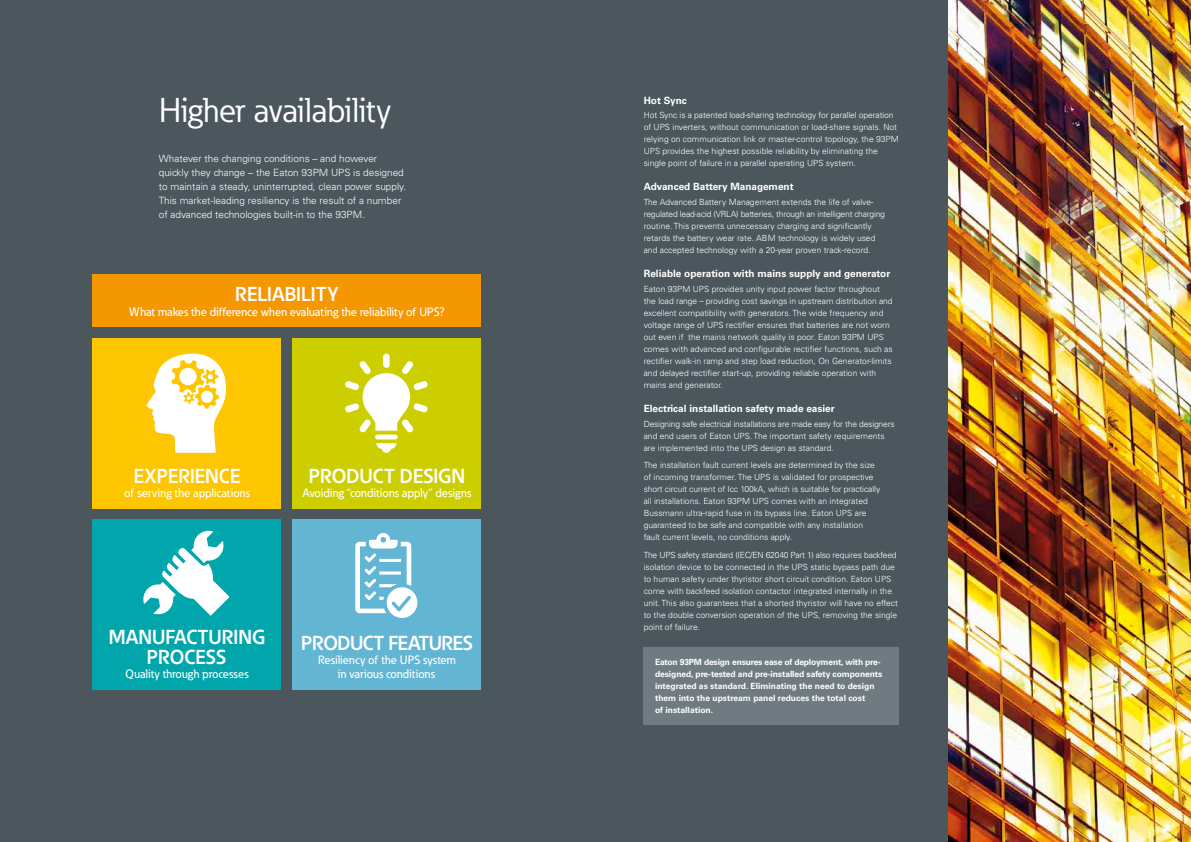
<style>
.page{position:relative;width:1191px;height:842px;background:#fff}
.page>*{position:absolute;margin:0;border:0;box-sizing:border-box;transform-origin:0 0}
.t1{font:34px "Eaton";color:#fff}
.t2{font:700 20px/20px "Eaton";color:#fff;text-align:center}
.t3{font:700 20px "Eaton";letter-spacing:-.025em;color:#fff}
.t4{font:500 12px/14.4px "Eaton";color:#fff;text-align:center}
.t5{font:300 10px/14px "Univers LT Std";color:#fff}
.t6{font:700 10px "Univers LT Std";color:#fff}
.t7{font:300 8.5px/12px "Univers LT Std";color:#fff}
.t8{font:700 8.5px/12px "Univers LT Std";letter-spacing:-.01em;color:#fff}
</style>
<div class="page">
<img style="left:947px;top:0;width:244px;height:842px">
<div style="left:0;top:0;width:947px;height:842px;background:#4c575d"></div>
<div style="left:92px;top:338px;width:189px;height:170px;background:#fdc601"></div>
<div style="left:92px;top:274px;width:388px;height:53px;background:#f49700"></div>
<div style="left:292px;top:338px;width:188px;height:170px;background:#cdce00"></div>
<div style="left:92px;top:520px;width:189px;height:170px;background:#00a6ab"></div>
<div style="left:292px;top:520px;width:188px;height:170px;background:#62b5d3"></div>
<svg style="left:146px;top:354px;width:80px;height:99px"></svg>
<div style="left:375px;top:434px;width:22px;height:5px;background:#fff;border-radius:2px"></div>
<svg style="left:376px;top:443px;width:20px;height:10px"></svg>
<div style="left:383px;top:354px;width:7px;height:14px;background:#fff;border-radius:3px"></div>
<svg style="left:345px;top:361px;width:83px;height:71px"></svg>
<svg style="left:143px;top:530px;width:86px;height:86px"></svg>
<svg style="left:355px;top:533px;width:62px;height:85px"></svg>
<div style="left:643px;top:647px;width:256px;height:78px;background:#707b81"></div>
<p class="t6" style="left:643px;top:94px;width:45px">Hot Sync</p>
<p class="t7" style="left:643px;top:109px;width:256px">Hot Sync is a patented load-sharing technology for parallel operation of UPS inverters, without communication or load-share signals. Not relying on communication link or master-control topology, the 93PM UPS provides the highest possible reliability by eliminating the single point of failure in a parallel operating UPS system.</p>
<p class="t6" style="left:643px;top:181px;width:151px">Advanced Battery Management</p>
<p class="t7" style="left:643px;top:196px;width:243px">The Advanced Battery Management extends the life of valve&shy;regulated lead-acid (VRLA) batteries, through an intelligent charging routine. This prevents unnecessary charging and significantly retards the battery wear rate. ABM technology is widely used and accepted technology with a 20-year proven track-record.</p>
<p class="t6" style="left:643px;top:268px;width:248px">Reliable operation with mains supply and generator</p>
<p class="t7" style="left:643px;top:283px;width:250px">Eaton 93PM UPS provides unity input power factor throughout the load range – providing cost savings in upstream distribution and excellent compatibility with generators. The wide frequency and voltage range of UPS rectifier ensures that batteries are not worn out even if the mains network quality is poor. Eaton 93PM UPS comes with advanced and configurable rectifier functions, such as rectifier walk-in ramp and step load reduction, On Generator-limits and delayed rectifier start-up, providing reliable operation with mains and generator.</p>
<p class="t6" style="left:643px;top:402px;width:192px">Electrical installation safety made easier</p>
<p class="t7" style="left:643px;top:417px;width:252px">Designing safe electrical installations are made easy for the designers and end users of Eaton UPS. The important safety requirements are implemented into the UPS design as standard.</p>
<p class="t7" style="left:643px;top:459px;width:238px">The installation fault current levels are determined by the size of incoming transformer. The UPS is validated for prospective short circuit current of Icc 100kA, which is suitable for practically all installations. Eaton 93PM UPS comes with an integrated Bussmann ultra-rapid fuse in its bypass line. Eaton UPS are guaranteed to be safe and compatible with any installation fault current levels, no conditions apply.</p>
<p class="t7" style="left:643px;top:549px;width:256px">The UPS safety standard (IEC/EN 62040 Part 1) also requires backfeed isolation device to be connected in the UPS static bypass path due to human safety under thyristor short circuit condition. Eaton UPS come with backfeed isolation contactor integrated internally in the unit. This also guarantees that a shorted thyristor will have no effect to the double conversion operation of the UPS, removing the single point of failure.</p>
<h1 class="t1" style="left:159px;top:89px;width:234px">Higher availability</h1>
<p class="t5" style="left:159px;top:152px;width:249px">Whatever the changing conditions – and however quickly they change – the Eaton 93PM UPS is designed to maintain a steady, uninterrupted, clean power supply.<br>This market-leading resiliency is the result of a number of advanced technologies built-in to the 93PM.</p>
<h2 class="t2" style="left:235px;top:284px;width:105px">RELIABILITY</h2>
<h3 class="t4" style="left:129px;top:304px;width:317px">What makes the difference when evaluating the reliability of UPS?</h3>
<h2 class="t2" style="left:309px;top:465px;width:158px">PRODUCT DESIGN</h2>
<h3 class="t4" style="left:303px;top:485px;width:170px">Avoiding “conditions apply” designs</h3>
<h2 class="t2" style="left:134px;top:465px;width:108px">EXPERIENCE</h2>
<h3 class="t4" style="left:124px;top:485px;width:127px">of serving the applications</h3>
<h2 class="t2" style="left:109px;top:627px;width:158px">MANUFACTURING<br>PROCESS</h2>
<h3 class="t4" style="left:126px;top:667px;width:125px">Quality through processes</h3>
<h2 class="t3" style="left:301px;top:630px;width:173px">PRODUCT FEATURES</h2>
<h3 class="t4" style="left:318px;top:652px;width:139px">Resiliency of the UPS system in various conditions</h3>
<p class="t8" style="left:655px;top:656px;width:229px">Eaton 93PM design ensures ease of deployment, with pre&shy;designed, pre-tested and pre-installed safety components integrated as standard. Eliminating the need to design them into the upstream panel reduces the total cost<br>of installation.</p>
</div>
